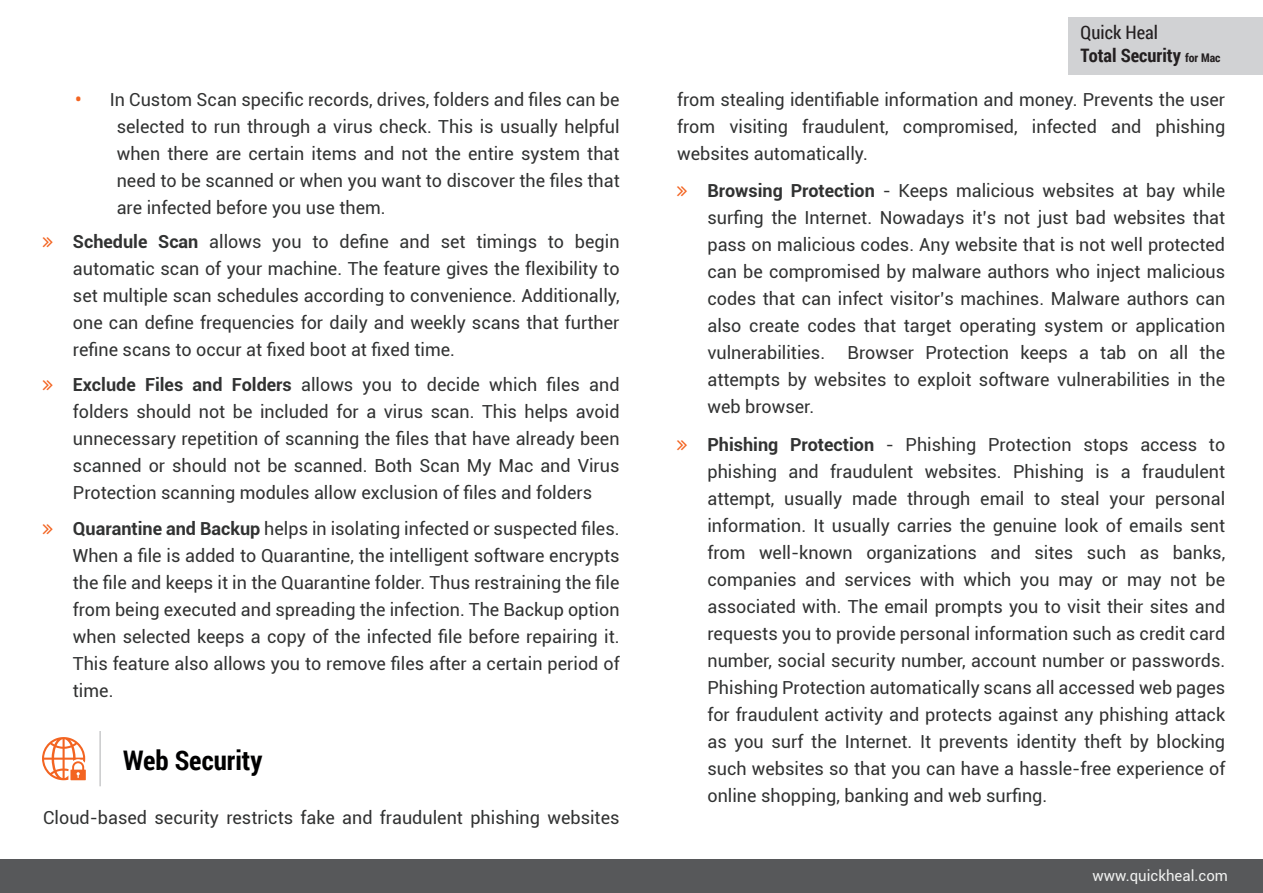
<style>
.page{position:relative;width:1263px;height:893px;background:#fff}
.page>*{position:absolute;margin:0;border:0;box-sizing:border-box;transform-origin:0 0}
.t1{font:700 27px "Roboto Condensed";color:#000001}
.t2{font:700 18.6px "Roboto Condensed";color:#231f20}
.t3{font:18.6px "Roboto Condensed";color:#231f20}
.t4{font:18px/27px "Roboto";color:#313232;text-align:justify}
.t5{font:15px "Roboto";color:#f0f1f0}
.s1{font-weight:700;color:#f36421}
.s2{font-weight:700}
.s3{font-size:12px}
</style>
<div class="page">
<svg style="left:42px;top:737px;width:44px;height:43px"></svg>
<svg style="left:100px;top:731px;width:1px;height:55px"></svg>
<div style="left:0;top:859px;width:1263px;height:34px;background:#57585a"></div>
<div style="left:1069px;top:17px;width:194px;height:58px;background:#d1d2d4"></div>
<p class="t4" style="left:117px;top:85px;width:505px;text-indent:-42px"><span class="s1">•</span> In Custom Scan specific records, drives, folders and files can be selected to run through a virus check. This is usually helpful when there are certain items and not the entire system that need to be scanned or when you want to discover the files that are infected before you use them.</p>
<p class="t4" style="left:73px;top:228px;width:548px"><span class="s2">Schedule Scan</span> allows you to define and set timings to begin automatic scan of your machine. The feature gives the flexibility to set multiple scan schedules according to convenience. Additionally, one can define frequencies for daily and weekly scans that further refine scans to occur at fixed boot at fixed time.</p>
<p class="t4" style="left:73px;top:370px;width:548px"><span class="s2">Exclude Files and Folders</span> allows you to decide which files and folders should not be included for a virus scan. This helps avoid unnecessary repetition of scanning the files that have already been scanned or should not be scanned. Both Scan My Mac and Virus Protection scanning modules allow exclusion of files and folders</p>
<p class="t4" style="left:73px;top:514px;width:548px"><span class="s2">Quarantine and Backup</span> helps in isolating infected or suspected files.<br>When a file is added to Quarantine, the intelligent software encrypts the file and keeps it in the Quarantine folder. Thus restraining the file from being executed and spreading the infection. The Backup option when selected keeps a copy of the infected file before repairing it.<br>This feature also allows you to remove files after a certain period of time.</p>
<h1 class="t1" style="left:123px;top:741px;width:141px">Web Security</h1>
<p class="t4" style="left:43px;top:803px;width:578px">Cloud-based security restricts fake and fraudulent phishing websites</p>
<p class="t3" style="left:1080px;top:19px;width:79px">Quick Heal</p>
<p class="t2" style="left:1080px;top:43px;width:141px">Total Security <span class="s3">for Mac</span></p>
<p class="t4" style="left:677px;top:85px;width:549px">from stealing identifiable information and money. Prevents the user from visiting fraudulent, compromised, infected and phishing websites automatically.</p>
<p class="t4" style="left:707px;top:176px;width:519px"><span class="s2">Browsing Protection</span> - Keeps malicious websites at bay while surfing the Internet. Nowadays it’s not just bad websites that pass on malicious codes. Any website that is not well protected can be compromised by malware authors who inject malicious codes that can infect visitor’s machines. Malware authors can also create codes that target operating system or application vulnerabilities. Browser Protection keeps a tab on all the attempts by websites to exploit software vulnerabilities in the web browser.</p>
<p class="t4" style="left:707px;top:430px;width:519px"><span class="s2">Phishing Protection</span> - Phishing Protection stops access to phishing and fraudulent websites. Phishing is a fraudulent attempt, usually made through email to steal your personal information. It usually carries the genuine look of emails sent from well-known organizations and sites such as banks, companies and services with which you may or may not be associated with. The email prompts you to visit their sites and requests you to provide personal information such as credit card number, social security number, account number or passwords.<br>Phishing Protection automatically scans all accessed web pages for fraudulent activity and protects against any phishing attack as you surf the Internet. It prevents identity theft by blocking such websites so that you can have a hassle-free experience of online shopping, banking and web surfing.</p>
<p class="t5" style="left:1092px;top:865px;width:137px">www.quickheal.com</p>
</div>
